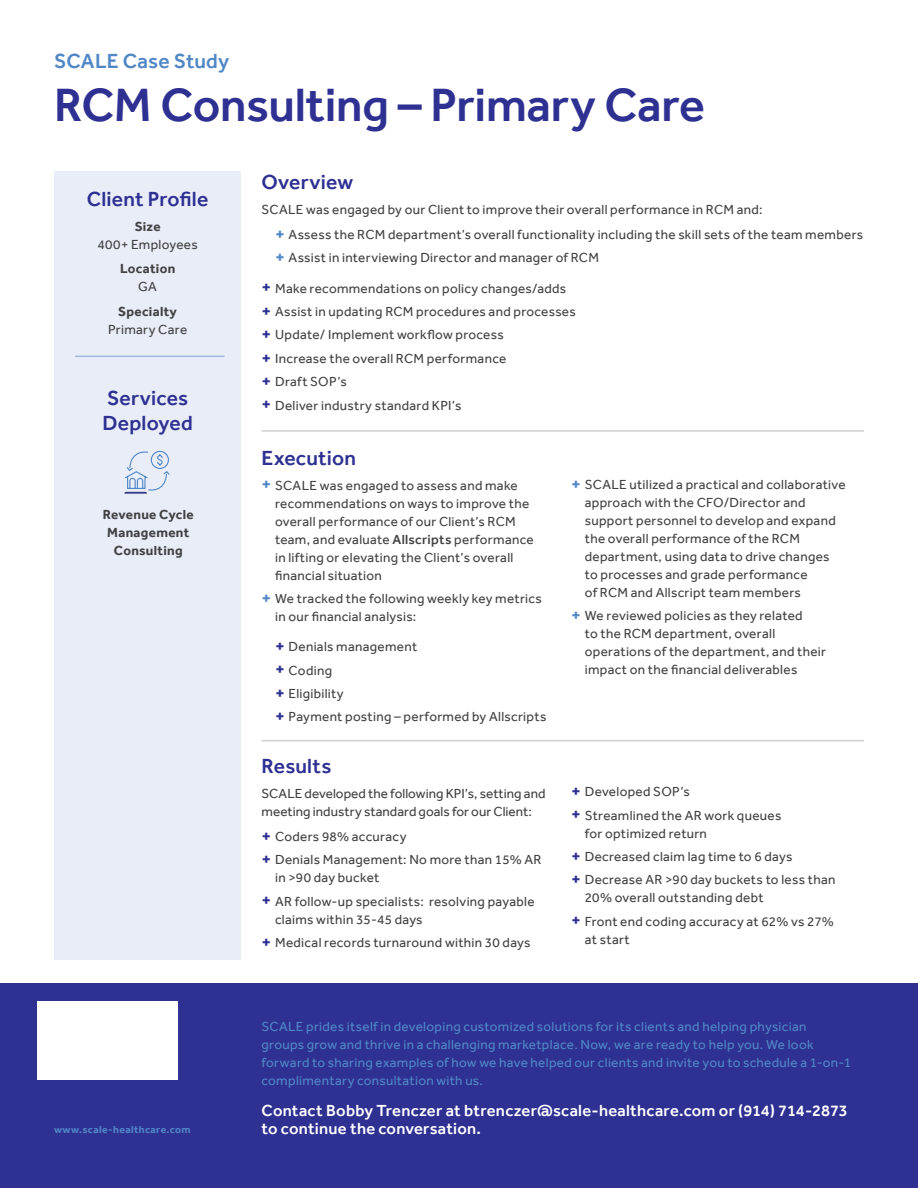
<style>
.page{position:relative;width:918px;height:1188px;background:#fff}
.page>*{position:absolute;margin:0;border:0;box-sizing:border-box;transform-origin:0 0}
.t1{font:500 48px "Effra";letter-spacing:-.005em;color:#2e3092}
.t2{font:500 21px/25.5px "Effra";letter-spacing:.01em;color:#2e3092}
.t3{font:500 21px "Effra";letter-spacing:.005em;color:#5087c7}
.t4{font:500 16.5px/18px "Effra";letter-spacing:.015em;color:#fff}
.t5{font:13.5px/23.4px "Effra";letter-spacing:.025em;color:#414142}
.t6{font:13.5px/18px "Effra";letter-spacing:.025em;color:#5087c7}
.t7{font:13.5px/18px "Effra";letter-spacing:.005em;color:#414142}
.t8{font:700 13.5px/18px "Effra";letter-spacing:.02em;color:#414142;text-align:center}
.t9{font:700 10.5px "Effra";letter-spacing:.035em;color:#5087c7}
.s1{font-weight:700;font-size:18px;color:#5087c7}
.s2{font-weight:700;font-size:18px;color:#2e3092}
.s3{font-weight:500}
</style>
<div class="page">
<div style="left:0;top:984px;width:918px;height:204px;background:#2e3092"></div>
<div style="left:54px;top:172px;width:187px;height:788px;background:#e9edf8"></div>
<hr style="left:262px;top:740px;width:602px;height:1px;background:#d0cfd1">
<hr style="left:262px;top:430px;width:602px;height:2px;background:#d0cfd1">
<svg style="left:124px;top:450px;width:46px;height:44px"></svg>
<hr style="left:75px;top:356px;width:150px;height:1px;background:#a2b9e0">
<h2 class="t3" style="left:54px;top:52px;width:177px">SCALE Case Study</h2>
<h1 class="t1" style="left:54px;top:85px;width:653px">RCM Consulting – Primary Care</h1>
<h2 class="t2" style="left:87px;top:186px;width:123px">Client Profile</h2>
<p class="t8" style="left:135px;top:218px;width:27px">Size</p>
<p class="t5" style="left:97px;top:233px;width:102px">400+ Employees</p>
<p class="t8" style="left:120px;top:261px;width:57px">Location</p>
<p class="t5" style="left:138px;top:276px;width:20px">GA</p>
<p class="t8" style="left:118px;top:304px;width:60px">Specialty</p>
<p class="t5" style="left:108px;top:319px;width:81px">Primary Care</p>
<h2 class="t2" style="left:102px;top:386px;width:92px">Services<br>Deployed</h2>
<p class="t8" style="left:103px;top:506px;width:92px">Revenue Cycle<br>Management<br>Consulting</p>
<p class="t9" style="left:54px;top:1125px;width:138px">www.scale-healthcare.com</p>
<h2 class="t2" style="left:262px;top:170px;width:93px">Overview</h2>
<p class="t5" style="left:275px;top:198px;width:590px;line-height:24.8px;text-indent:-13px">SCALE was engaged by our Client to improve their overall performance in RCM and:<br><span class="s1">+</span> Assess the RCM department’s overall functionality including the skill sets of the team members</p>
<p class="t5" style="left:275px;top:247px;width:325px"><span class="s1">+</span> Assist in interviewing Director and manager of RCM</p>
<p class="t5" style="left:262px;top:277px;width:316px"><span class="s2">+</span> Make recommendations on policy changes/adds <span class="s2">+</span> Assist in updating RCM procedures and processes <span class="s2">+</span> Update/ Implement workflow process<br><span class="s2">+</span> Increase the overall RCM performance<br><span class="s2">+</span> Draft SOP’s<br><span class="s2">+</span> Deliver industry standard KPI’s</p>
<h2 class="t2" style="left:262px;top:446px;width:96px">Execution</h2>
<p class="t5" style="left:275px;top:477px;width:260px;line-height:18px;text-indent:-14px"><span class="s1">+</span> SCALE was engaged to assess and make recommendations on ways to improve the overall performance of our Client’s RCM team, and evaluate <span class="s3">Allscripts</span> performance in lifting or elevating the Client’s overall financial situation</p>
<p class="t5" style="left:275px;top:590px;width:268px;line-height:18px;text-indent:-14px"><span class="s1">+</span> We tracked the following weekly key metrics in our financial analysis:</p>
<p class="t5" style="left:275px;top:636px;width:273px"><span class="s2">+</span> Denials management<br><span class="s2">+</span> Coding<br><span class="s2">+</span> Eligibility<br><span class="s2">+</span> Payment posting – performed by Allscripts</p>
<h2 class="t2" style="left:262px;top:755px;width:71px">Results</h2>
<p class="t7" style="left:262px;top:786px;width:285px">SCALE developed the following KPI’s, setting and meeting industry standard goals for our Client:</p>
<p class="t5" style="left:262px;top:826px;width:282px"><span class="s2">+</span> Coders 98% accuracy<br><span class="s2">+</span> Denials Management: No more than 15% AR</p>
<p class="t5" style="left:262px;top:867px;width:275px;text-indent:14px">in &gt;90 day bucket<br><span class="s2">+</span> AR follow-up specialists: resolving payable</p>
<p class="t5" style="left:262px;top:908px;width:270px;text-indent:14px">claims within 35-45 days<br><span class="s2">+</span> Medical records turnaround within 30 days</p>
<p class="t5" style="left:585px;top:476px;width:262px;line-height:18px;text-indent:-14px"><span class="s1">+</span> SCALE utilized a practical and collaborative approach with the CFO/Director and support personnel to develop and expand the overall performance of the RCM department, using data to drive changes to processes and grade performance<br>of RCM and Allscript team members</p>
<p class="t5" style="left:585px;top:608px;width:243px;line-height:18px;text-indent:-13px"><span class="s1">+</span> We reviewed policies as they related<br>to the RCM department, overall operations of the department, and their impact on the financial deliverables</p>
<p class="t5" style="left:571px;top:781px;width:212px"><span class="s2">+</span> Developed SOP’s<br><span class="s2">+</span> Streamlined the AR work queues</p>
<p class="t5" style="left:571px;top:822px;width:266px;text-indent:13px">for optimized return<br><span class="s2">+</span> Decreased claim lag time to 6 days<br><span class="s2">+</span> Decrease AR &gt;90 day buckets to less than</p>
<p class="t5" style="left:571px;top:887px;width:264px;text-indent:13px">20% overall outstanding debt<br><span class="s2">+</span> Front end coding accuracy at 62% vs 27%</p>
<p class="t5" style="left:585px;top:928px;width:47px">at start</p>
<p class="t6" style="left:262px;top:1018px;width:591px">SCALE prides itself in developing customized solutions for its clients and helping physician groups grow and thrive in a challenging marketplace. Now, we are ready to help you. We look forward to sharing examples of how we have helped our clients and invite you to schedule a 1-on-1 complimentary consultation with us.</p>
<p class="t4" style="left:262px;top:1103px;width:588px">Contact Bobby Trenczer at btrenczer@scale-healthcare.com or (914) 714-2873 to continue the conversation.</p>
</div>
